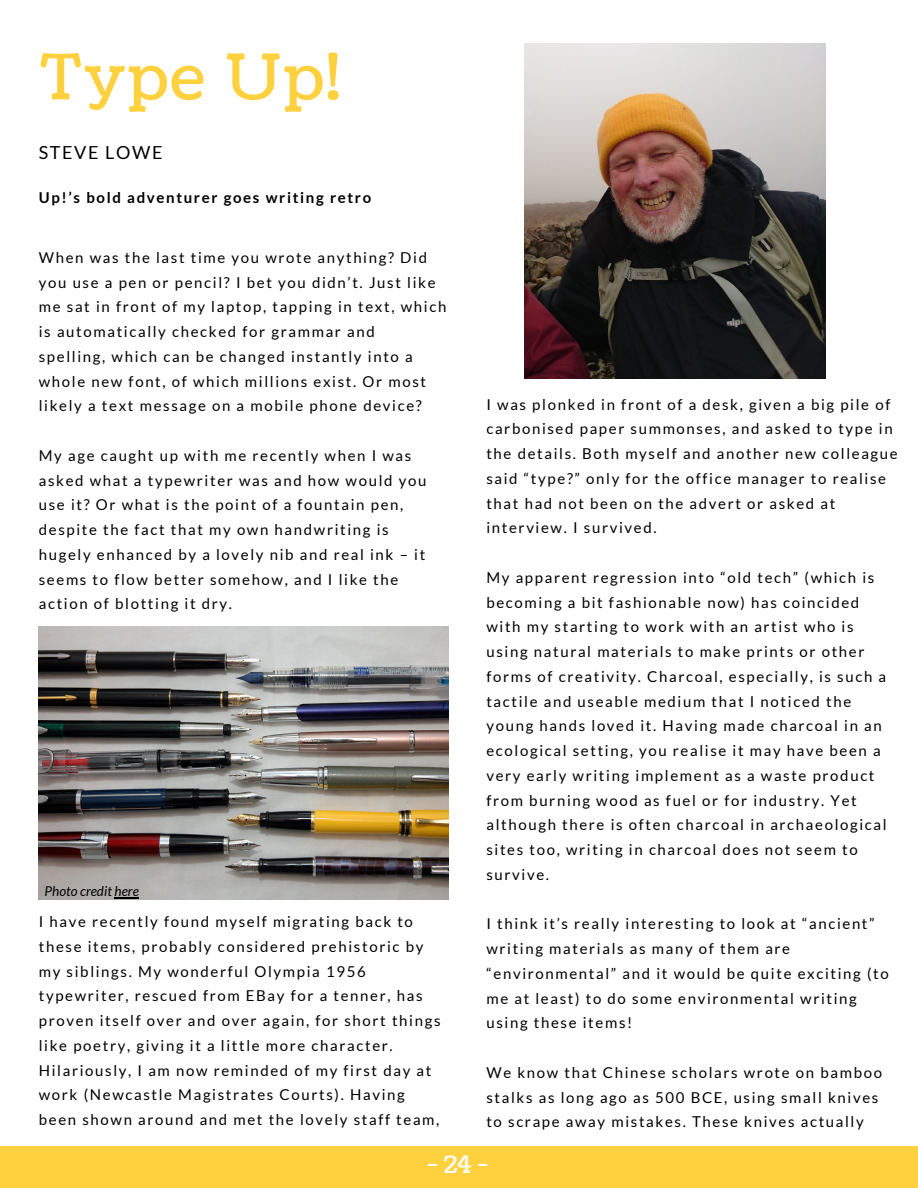
<style>
.page{position:relative;width:918px;height:1188px;background:#fff}
.page>*{position:absolute;margin:0;border:0;box-sizing:border-box;transform-origin:0 0}
.t1{font:63px "Coustard";letter-spacing:.04em;color:#ffd13f}
.t2{font:24px "Coustard";color:#fff}
.t3{font:18px "Lato";letter-spacing:.09em;color:#000}
.t4{font:15px/24.8px "Lato";letter-spacing:.11em;color:#000}
.t5{font:700 15px "Lato";letter-spacing:.11em;color:#000}
.t6{font:italic 13.5px "Lato";color:#000}
</style>
<div class="page">
<div style="left:0;top:1146px;width:918px;height:42px;background:#ffd13f"></div>
<img style="left:525px;top:43px;width:301px;height:336px">
<img style="left:39px;top:626px;width:409px;height:274px">
<svg style="left:115px;top:897px;width:24px;height:1px"></svg>
<p class="t1" style="left:40px;top:35px;width:301px">Type Up!</p>
<p class="t3" style="left:39px;top:141px;width:125px">STEVE LOWE</p>
<p class="t5" style="left:39px;top:188px;width:334px">Up!’s bold adventurer goes writing retro</p>
<p class="t4" style="left:39px;top:245px;width:409px">When was the last time you wrote anything? Did you use a pen or pencil? I bet you didn’t. Just like me sat in front of my laptop, tapping in text, which is automatically checked for grammar and<br>spelling, which can be changed instantly into a whole new font, of which millions exist. Or most likely a text message on a mobile phone device?</p>
<p class="t4" style="left:39px;top:443px;width:389px">My age caught up with me recently when I was asked what a typewriter was and how would you use it? Or what is the point of a fountain pen, despite the fact that my own handwriting is hugely enhanced by a lovely nib and real ink – it seems to flow better somehow, and I like the action of blotting it dry.</p>
<p class="t6" style="left:45px;top:883px;width:96px">Photo credit here</p>
<p class="t4" style="left:39px;top:909px;width:403px">I have recently found myself migrating back to these items, probably considered prehistoric by my siblings. My wonderful Olympia 1956 typewriter, rescued from EBay for a tenner, has proven itself over and over again, for short things like poetry, giving it a little more character.<br>Hilariously, I am now reminded of my first day at work (Newcastle Magistrates Courts). Having been shown around and met the lovely staff team,</p>
<p class="t4" style="left:486px;top:391px;width:413px">I was plonked in front of a desk, given a big pile of carbonised paper summonses, and asked to type in the details. Both myself and another new colleague said “type?” only for the office manager to realise that had not been on the advert or asked at interview. I survived.</p>
<p class="t4" style="left:486px;top:565px;width:402px">My apparent regression into “old tech” (which is becoming a bit fashionable now) has coincided with my starting to work with an artist who is using natural materials to make prints or other forms of creativity. Charcoal, especially, is such a tactile and useable medium that I noticed the young hands loved it. Having made charcoal in an ecological setting, you realise it may have been a very early writing implement as a waste product from burning wood as fuel or for industry. Yet although there is often charcoal in archaeological sites too, writing in charcoal does not seem to survive.</p>
<p class="t4" style="left:486px;top:911px;width:404px">I think it’s really interesting to look at “ancient” writing materials as many of them are “environmental” and it would be quite exciting (to me at least) to do some environmental writing using these items!</p>
<p class="t4" style="left:486px;top:1060px;width:397px">We know that Chinese scholars wrote on bamboo stalks as long ago as 500 BCE, using small knives to scrape away mistakes. These knives actually</p>
<p class="t2" style="left:427px;top:1148px;width:63px">-24-</p>
</div>
